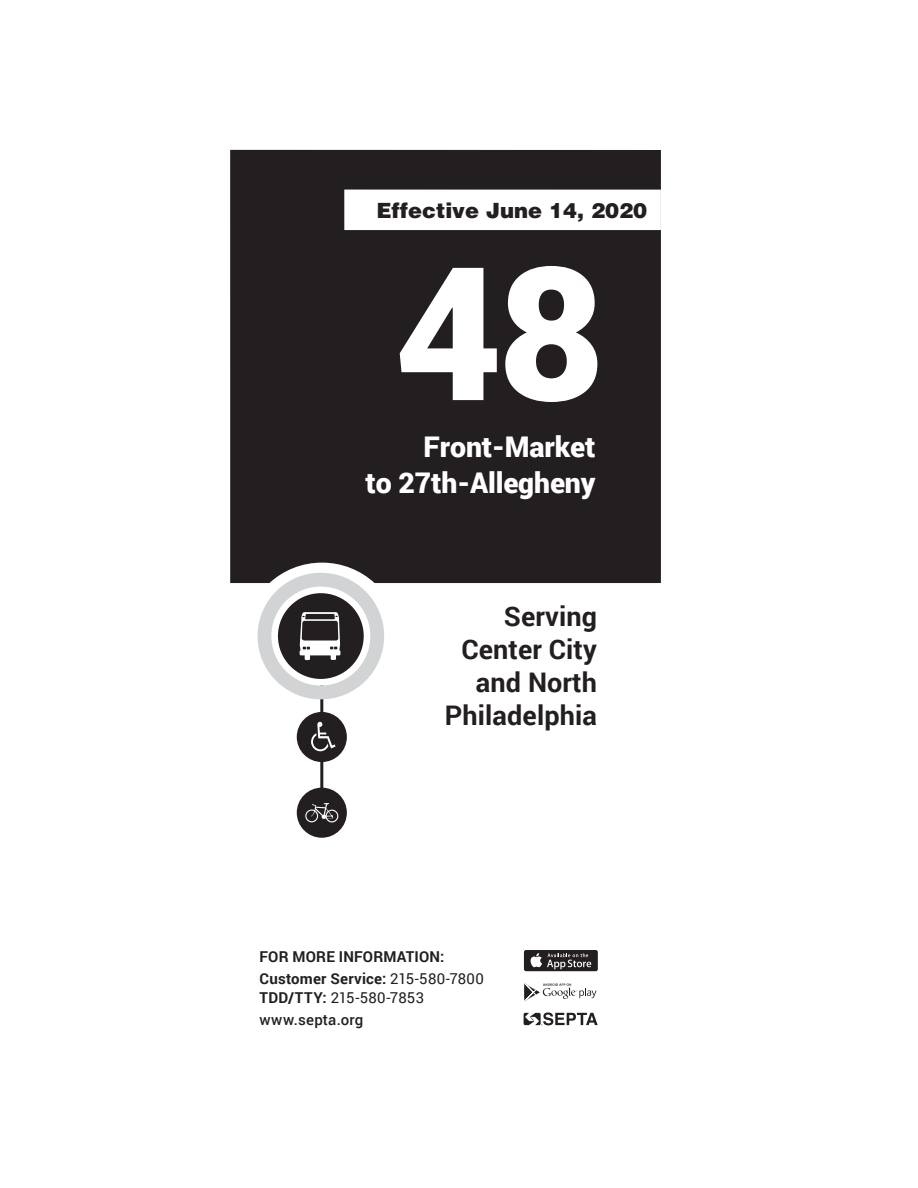
<style>
.page{position:relative;width:918px;height:1188px;background:#fff}
.page>*{position:absolute;margin:0;border:0;box-sizing:border-box;transform-origin:0 0}
.t1{font:900 186px "Roboto";color:#fff}
.t2{font:900 28.5px/36px "Roboto";letter-spacing:-.005em;color:#fff;text-align:right}
.t3{font:700 27px/33px "Roboto";letter-spacing:.005em;color:#231f20;text-align:right}
.t4{font:900 21px "Helvetica";color:#231f20}
.t5{font:700 15px/21.9px "Roboto";letter-spacing:.015em;color:#231f20}
.t6{font:500 15px/21.9px "Roboto";letter-spacing:.015em;color:#231f20}
.s1{font-weight:400}
.s2{font-weight:700}
</style>
<div class="page">
<div style="left:230px;top:150px;width:431px;height:433px;background:#231f20"></div>
<div style="left:524px;top:950px;width:74px;height:21px;background:#231f20;border-radius:2px"></div>
<svg style="left:530px;top:953px;width:61px;height:16px"></svg>
<svg style="left:524px;top:983px;width:73px;height:18px"></svg>
<svg style="left:523px;top:1012px;width:18px;height:14px"></svg>
<svg style="left:524px;top:1012px;width:74px;height:13px"></svg>
<hr style="left:320px;top:686px;width:3px;height:149px;background:#231f20">
<div style="left:297px;top:788px;width:50px;height:50px;background:#231f20;border-radius:50%"></div>
<svg style="left:305px;top:803px;width:34px;height:19px"></svg>
<div style="left:297px;top:712px;width:50px;height:50px;background:#231f20;border-radius:50%"></div>
<svg style="left:311px;top:722px;width:24px;height:29px"></svg>
<div style="left:344px;top:190px;width:317px;height:40px;background:#fff"></div>
<div style="left:278px;top:593px;width:86px;height:86px;background:#231f20;border-radius:50%"></div>
<svg style="left:300px;top:612px;width:40px;height:48px"></svg>
<div style="left:258px;top:573px;width:126px;height:126px;border:14px solid #d1d3d4;border-radius:50%"></div>
<h3 class="t4" style="left:376px;top:196px;width:272px">Effective June 14, 2020</h3>
<h1 class="t1" style="left:394px;top:203px;width:212px">48</h1>
<h2 class="t2" style="left:366px;top:428px;width:231px">Front-Market<br>to 27th-Allegheny</h2>
<h3 class="t3" style="left:445px;top:599px;width:154px">Serving<br>Center City and North<br>Philadelphia</h3>
<p class="t5" style="left:260px;top:945px;width:226px">FOR MORE INFORMATION:<br>Customer Service: <span class="s1">215-580-7800</span></p>
<p class="t6" style="left:260px;top:986px;width:166px"><span class="s2">TDD/TTY:</span> <span class="s1">215-580-7853 </span>www.septa.org</p>
</div>
